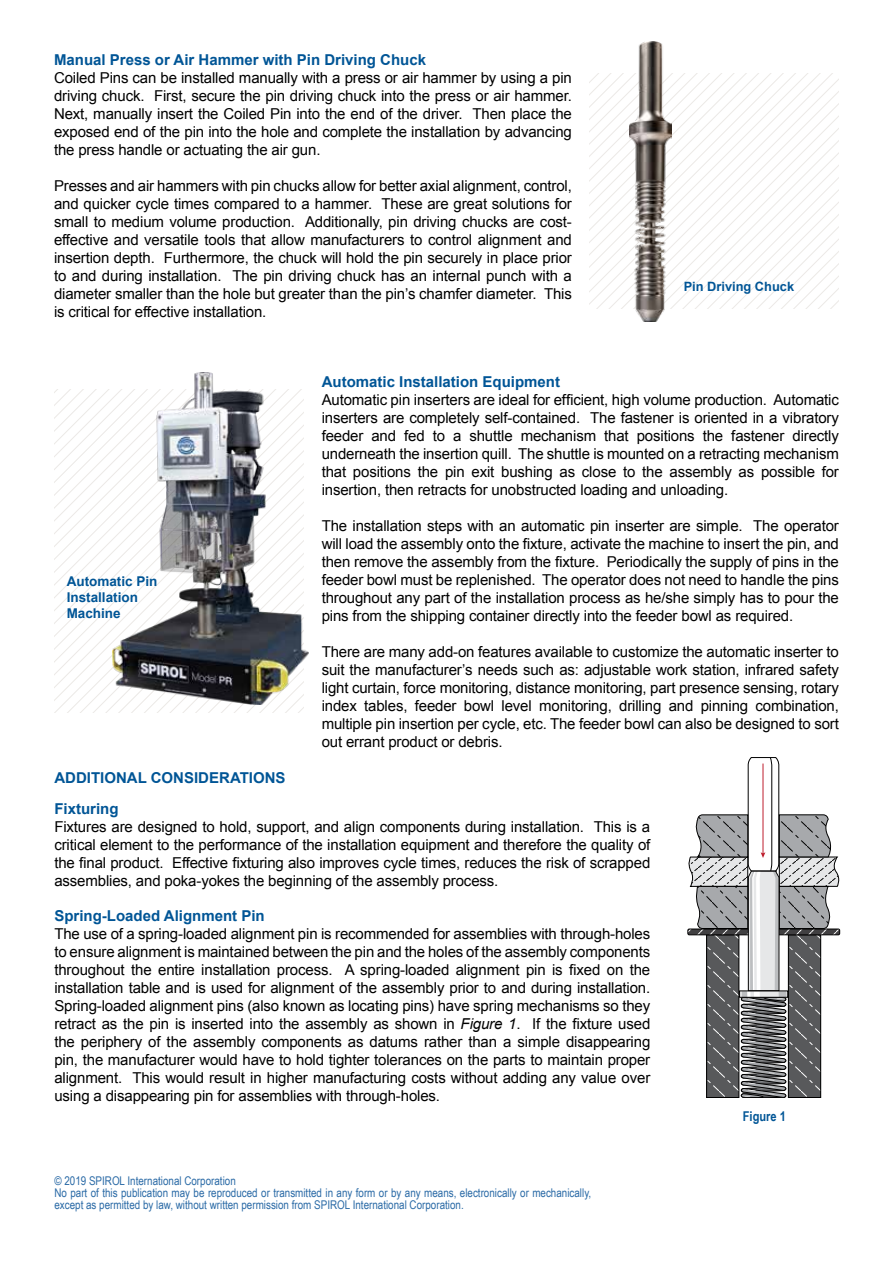
<style>
.page{position:relative;width:893px;height:1263px;background:#fff}
.page>*{position:absolute;margin:0;border:0;box-sizing:border-box;transform-origin:0 0}
.t1{font:15px/18px "Arial";letter-spacing:-.01em;color:#000;text-align:justify}
.t2{font:700 15px "Arial";color:#005596}
.t3{font:700 13.5px/16.2px "Arial";color:#005596}
.t4{font:700 13.5px "Arial Narrow";color:#005596}
.t5{font:700 12.9px "Arial";color:#005596}
.t6{font:12px/12px "Arial Narrow";color:#2a6aa6}
.s1{font-style:italic}
</style>
<div class="page">
<svg style="left:54px;top:389px;width:249px;height:323px"></svg>
<img style="left:112px;top:372px;width:197px;height:333px">
<svg style="left:590px;top:74px;width:249px;height:215px"></svg>
<img style="left:630px;top:42px;width:41px;height:280px">
<svg style="left:687px;top:757px;width:153px;height:341px"></svg>
<p class="t2" style="left:54px;top:50px;width:374px">Manual Press or Air Hammer with Pin Driving Chuck</p>
<p class="t1" style="left:54px;top:69px;width:519px">Coiled Pins can be installed manually with a press or air hammer by using a pin driving chuck. First, secure the pin driving chuck into the press or air hammer.<br>Next, manually insert the Coiled Pin into the end of the driver. Then place the exposed end of the pin into the hole and complete the installation by advancing the press handle or actuating the air gun.</p>
<p class="t1" style="left:54px;top:177px;width:519px">Presses and air hammers with pin chucks allow for better axial alignment, control, and quicker cycle times compared to a hammer. These are great solutions for small to medium volume production. Additionally, pin driving chucks are cost&shy;effective and versatile tools that allow manufacturers to control alignment and insertion depth. Furthermore, the chuck will hold the pin securely in place prior to and during installation. The pin driving chuck has an internal punch with a diameter smaller than the hole but greater than the pin’s chamfer diameter. This is critical for effective installation.</p>
<p class="t5" style="left:684px;top:278px;width:112px">Pin Driving Chuck</p>
<p class="t3" style="left:67px;top:573px;width:92px">Automatic Pin<br>Installation<br>Machine</p>
<p class="t2" style="left:54px;top:768px;width:233px">ADDITIONAL CONSIDERATIONS</p>
<p class="t2" style="left:322px;top:372px;width:240px">Automatic Installation Equipment</p>
<p class="t1" style="left:322px;top:391px;width:519px">Automatic pin inserters are ideal for efficient, high volume production. Automatic inserters are completely self-contained. The fastener is oriented in a vibratory feeder and fed to a shuttle mechanism that positions the fastener directly underneath the insertion quill. The shuttle is mounted on a retracting mechanism that positions the pin exit bushing as close to the assembly as possible for insertion, then retracts for unobstructed loading and unloading.</p>
<p class="t1" style="left:322px;top:517px;width:519px">The installation steps with an automatic pin inserter are simple. The operator will load the assembly onto the fixture, activate the machine to insert the pin, and then remove the assembly from the fixture. Periodically the supply of pins in the feeder bowl must be replenished. The operator does not need to handle the pins throughout any part of the installation process as he/she simply has to pour the pins from the shipping container directly into the feeder bowl as required.</p>
<p class="t1" style="left:322px;top:643px;width:519px">There are many add-on features available to customize the automatic inserter to suit the manufacturer’s needs such as: adjustable work station, infrared safety light curtain, force monitoring, distance monitoring, part presence sensing, rotary index tables, feeder bowl level monitoring, drilling and pinning combination, multiple pin insertion per cycle, etc. The feeder bowl can also be designed to sort out errant product or debris.</p>
<p class="t2" style="left:54px;top:798px;width:66px">Fixturing</p>
<p class="t1" style="left:54px;top:818px;width:597px">Fixtures are designed to hold, support, and align components during installation. This is a critical element to the performance of the installation equipment and therefore the quality of the final product. Effective fixturing also improves cycle times, reduces the risk of scrapped assemblies, and poka-yokes the beginning of the assembly process.</p>
<p class="t2" style="left:54px;top:906px;width:212px">Spring-Loaded Alignment Pin</p>
<p class="t1" style="left:54px;top:925px;width:597px">The use of a spring-loaded alignment pin is recommended for assemblies with through-holes to ensure alignment is maintained between the pin and the holes of the assembly components throughout the entire installation process. A spring-loaded alignment pin is fixed on the installation table and is used for alignment of the assembly prior to and during installation.<br>Spring-loaded alignment pins (also known as locating pins) have spring mechanisms so they retract as the pin is inserted into the assembly as shown in <span class="s1">Figure 1</span>. If the fixture used the periphery of the assembly components as datums rather than a simple disappearing pin, the manufacturer would have to hold tighter tolerances on the parts to maintain proper alignment. This would result in higher manufacturing costs without adding any value over using a disappearing pin for assemblies with through-holes.</p>
<p class="t6" style="left:54px;top:1174px;width:538px">© 2019 SPIROL International Corporation<br>No part of this publication may be reproduced or transmitted in any form or by any means, electronically or mechanically, except as permitted by law, without written permission from SPIROL International Corporation.</p>
<p class="t4" style="left:743px;top:1106px;width:45px">Figure 1</p>
</div>
